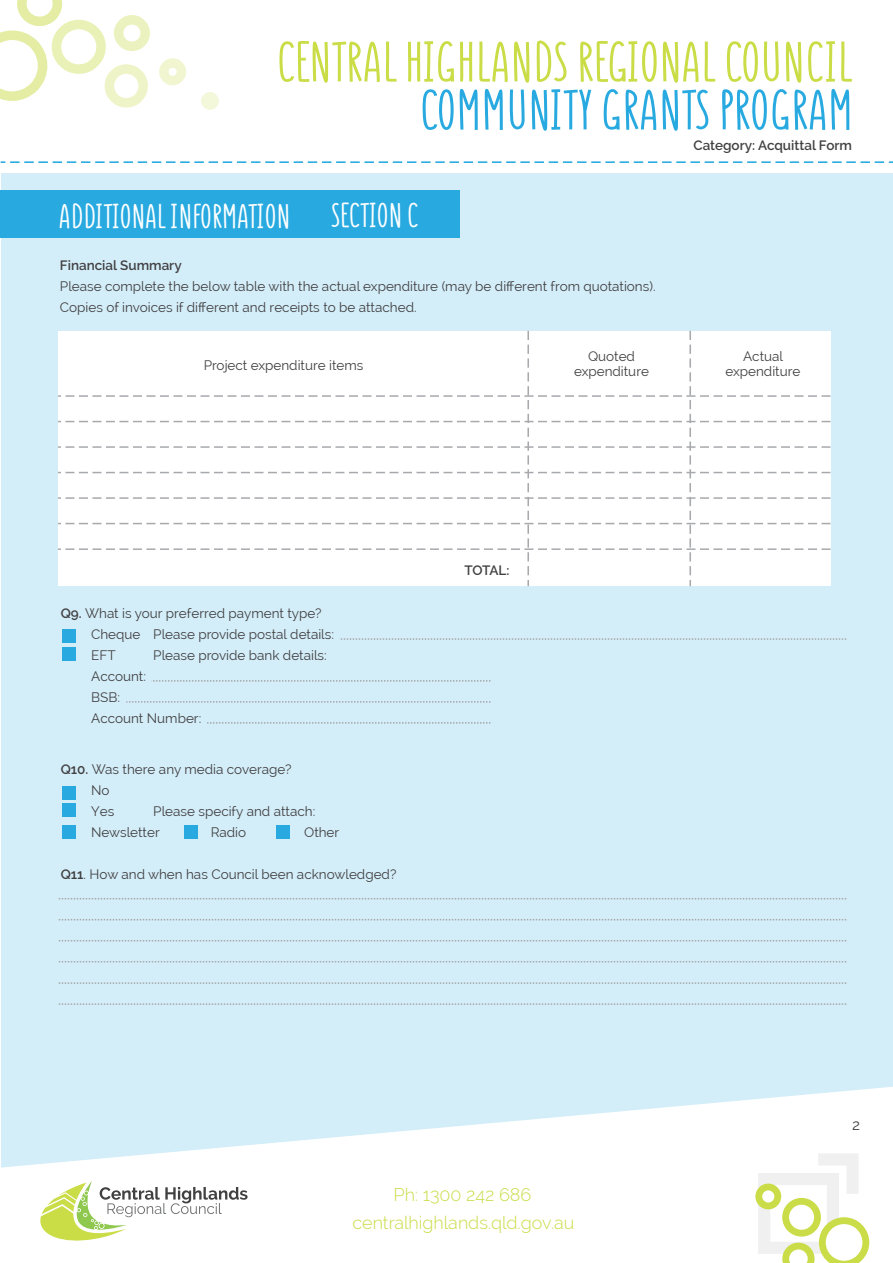
<style>
.page{position:relative;width:893px;height:1263px;background:#fff}
.page>*{position:absolute;margin:0;border:0;box-sizing:border-box;transform-origin:0 0}
.t1{font:700 55.5px "SUNN Line Free";letter-spacing:.02em;color:#cadc46;scale:1.08 1}
.t2{font:700 55.5px "SUNN Line Free";letter-spacing:.025em;color:#28aae1;scale:1.08 1}
.t3{font:700 33.6px "SUNN Line Free";letter-spacing:.025em;color:#fff;scale:1.08 1}
.t4{font:700 33.6px "SUNN Line Free";letter-spacing:.005em;color:#fff;scale:1.08 1}
.t5{font:300 18px "Raleway";color:#cadc46}
.t6{font:15px "Raleway";color:#414042}
.t7{font:13.5px/21px "Raleway";color:#414042}
.t8{font:600 13.5px "Raleway";color:#414042}
.s1{font-weight:600}
</style>
<div class="page">
<div style="left:1px;top:173px;width:892px;height:1021px;background:#d4eef9"></div>
<div style="left:0;top:190px;width:459px;height:48px;background:#28aae1"></div>
<div style="left:62px;top:786px;width:13px;height:13px;background:#28aae1"></div>
<div style="left:62px;top:804px;width:13px;height:13px;background:#28aae1"></div>
<div style="left:62px;top:630px;width:13px;height:13px;background:#28aae1"></div>
<div style="left:62px;top:648px;width:13px;height:13px;background:#28aae1"></div>
<div style="left:62px;top:826px;width:13px;height:13px;background:#28aae1"></div>
<div style="left:185px;top:826px;width:13px;height:13px;background:#28aae1"></div>
<div style="left:276px;top:826px;width:13px;height:13px;background:#28aae1"></div>
<div style="left:58px;top:331px;width:772px;height:255px;background:#fff"></div>
<svg style="left:59px;top:940px;width:787px;height:1px"></svg>
<svg style="left:59px;top:961px;width:787px;height:1px"></svg>
<svg style="left:59px;top:919px;width:787px;height:1px"></svg>
<svg style="left:59px;top:898px;width:787px;height:1px"></svg>
<svg style="left:207px;top:722px;width:283px;height:2px"></svg>
<svg style="left:126px;top:701px;width:364px;height:2px"></svg>
<svg style="left:151px;top:680px;width:339px;height:2px"></svg>
<svg style="left:59px;top:1003px;width:787px;height:2px"></svg>
<svg style="left:59px;top:982px;width:787px;height:2px"></svg>
<svg style="left:340px;top:638px;width:506px;height:2px"></svg>
<svg style="left:0;top:0;width:150px;height:108px"></svg>
<svg style="left:159px;top:58px;width:27px;height:28px"></svg>
<svg style="left:201px;top:92px;width:18px;height:18px"></svg>
<svg style="left:1px;top:1087px;width:892px;height:159px;fill:#fff"></svg>
<svg style="left:40px;top:1181px;width:208px;height:64px"></svg>
<svg style="left:755px;top:1153px;width:114px;height:110px"></svg>
<svg style="left:1px;top:161px;width:892px;height:2px"></svg>
<h1 class="t1" style="left:277px;top:35px;width:534px">CENTRAL HIGHLANDS REGIONAL COUNCIL</h1>
<h1 class="t2" style="left:420px;top:83px;width:402px">COMMUNITY GRANTS PROGRAM</h1>
<p class="t8" style="left:693px;top:138px;width:160px">Category: Acquittal Form</p>
<h2 class="t3" style="left:59px;top:200px;width:215px">ADDITIONAL INFORMATION</h2>
<h2 class="t4" style="left:330px;top:199px;width:83px">SECTION C</h2>
<p class="t8" style="left:60px;top:257px;width:123px">Financial Summary</p>
<p class="t7" style="left:60px;top:275px;width:597px">Please complete the below table with the actual expenditure (may be different from quotations).<br>Copies of invoices if different and receipts to be attached.</p>
<p class="t7" style="left:204px;top:355px;width:161px">Project expenditure items</p>
<p class="t7" style="left:588px;top:346px;width:48px">Quoted</p>
<p class="t7" style="left:743px;top:346px;width:42px">Actual</p>
<p class="t7" style="left:574px;top:361px;width:76px">expenditure</p>
<p class="t7" style="left:725px;top:361px;width:76px">expenditure</p>
<p class="t7" style="left:91px;top:603px;width:244px;text-indent:-30px"><span class="s1">Q9.</span> What is your preferred payment type?<br>Cheque Please provide postal details:<br>EFT</p>
<p class="t7" style="left:153px;top:645px;width:175px">Please provide bank details:</p>
<p class="t7" style="left:91px;top:666px;width:112px">Account:<br>BSB:<br>Account Number:</p>
<p class="t7" style="left:91px;top:758px;width:202px;text-indent:-30px"><span class="s1">Q10.</span> Was there any media coverage?<br>No<br>Yes</p>
<p class="t7" style="left:91px;top:800px;width:226px;text-indent:62px">Please specify and attach:<br>Newsletter</p>
<p class="t7" style="left:211px;top:821px;width:37px">Radio</p>
<p class="t7" style="left:304px;top:821px;width:37px">Other</p>
<p class="t7" style="left:61px;top:863px;width:337px"><span class="s1">Q11</span>. How and when has Council been acknowledged?</p>
<p class="t8" style="left:464px;top:562px;width:46px">TOTAL:</p>
<h3 class="t5" style="left:394px;top:1184px;width:139px">Ph: 1300 242 686</h3>
<h3 class="t5" style="left:352px;top:1212px;width:223px">centralhighlands.qld.gov.au</h3>
<p class="t6" style="left:852px;top:1116px;width:9px">2</p>
</div>
